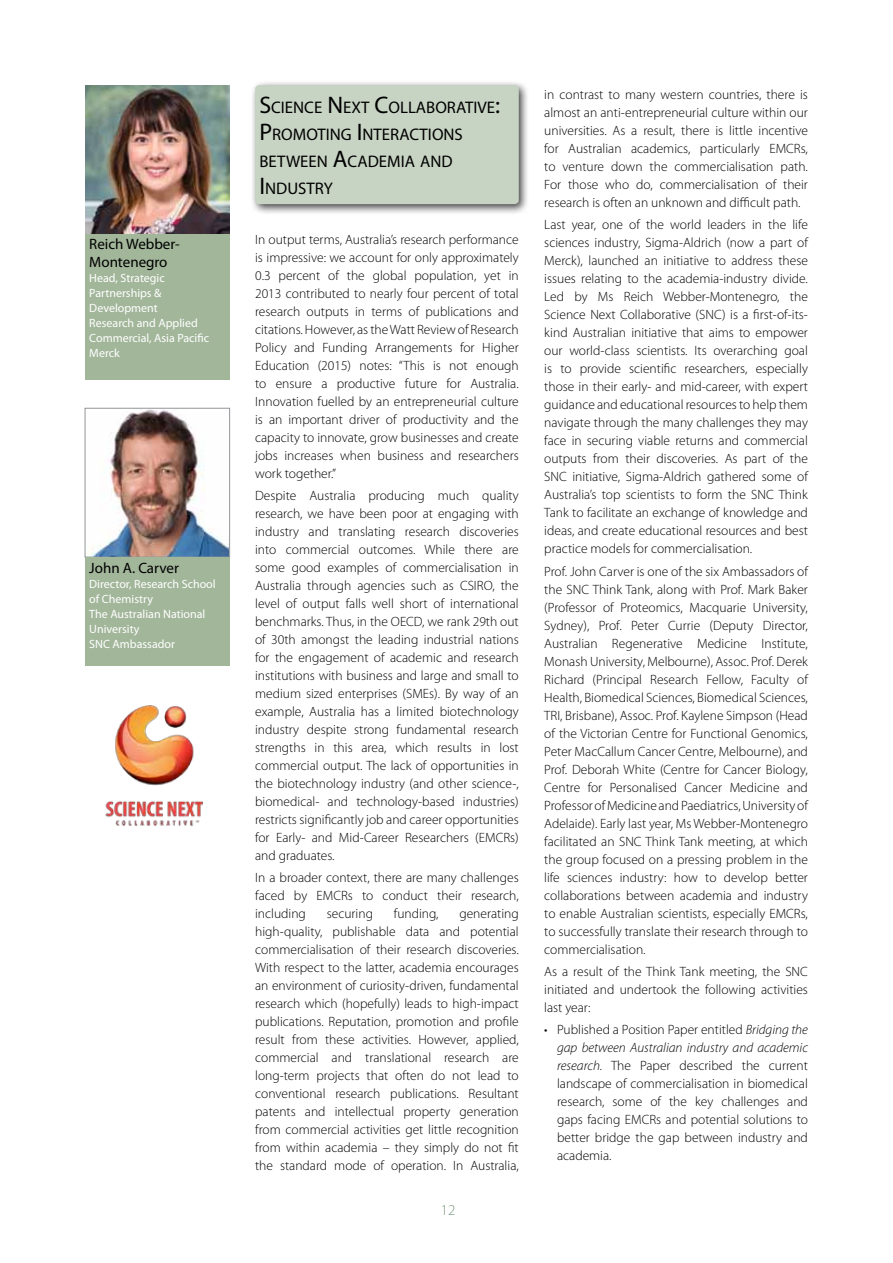
<style>
.page{position:relative;width:893px;height:1263px;background:#fff}
.page>*{position:absolute;margin:0;border:0;box-sizing:border-box;transform-origin:0 0}
.t1{font:16.8px/27px "Myriad Pro";color:#000}
.t2{font:15px/18px "Myriad Pro";color:#000}
.t3{font:300 15px "Myriad Pro";color:#75957a}
.t4{font:300 13.5px/18px "Myriad Pro";color:#000;text-align:justify}
.t5{font:12px/15px "Myriad Pro";color:#fff}
.s1{font-size:24px}
.s2{font-style:italic}
</style>
<div class="page">
<img style="left:85px;top:85px;width:145px;height:149px">
<div style="left:85px;top:234px;width:145px;height:145px;background:#a2b69a"></div>
<div style="left:250px;top:80px;width:280px;height:135px;background:#000;opacity:.75"></div>
<div style="left:255px;top:85px;width:264px;height:119px;background:#c7d3c3;border-radius:4px"></div>
<img style="left:88px;top:410px;width:140px;height:145px">
<div style="left:85px;top:408px;width:145px;height:149px;border:1px solid #939598"></div>
<div style="left:85px;top:557px;width:145px;height:108px;background:#a2b69a"></div>
<img style="left:105px;top:705px;width:98px;height:121px">
<p class="t2" style="left:89px;top:235px;width:92px">Reich Webber-<br>Montenegro</p>
<p class="t5" style="left:89px;top:271px;width:121px">Head, Strategic<br>Partnerships &amp;<br>Development<br>Research and Applied<br>Commercial, Asia Pacific<br>Merck</p>
<p class="t2" style="left:89px;top:558px;width:91px">John A. Carver</p>
<p class="t5" style="left:89px;top:576px;width:128px">Director, Research School of Chemistry<br>The Australian National<br>University<br>SNC Ambassador</p>
<p class="t1" style="left:259px;top:94px;width:242px"><span class="s1">S</span>CIENCE <span class="s1">N</span> EXT <span class="s1">C</span>OLLABORATIVE<span class="s1">:<br>P</span>ROMOTING <span class="s1">I</span> NTERACTIONS<br>BETWEEN <span class="s1">A</span>CADEMIA AND<br><span class="s1">I</span> NDUSTRY</p>
<p class="t4" style="left:255px;top:231px;width:265px">In output terms, Australia’s research performance is impressive: we account for only approximately 0.3 percent of the global population, yet in 2013 contributed to nearly four percent of total research outputs in terms of publications and citations. However, as the Watt Review of Research Policy and Funding Arrangements for Higher Education (2015) notes: “This is not enough to ensure a productive future for Australia.<br>Innovation fuelled by an entrepreneurial culture is an important driver of productivity and the capacity to innovate, grow businesses and create jobs increases when business and researchers work together.”</p>
<p class="t4" style="left:255px;top:487px;width:265px">Despite Australia producing much quality research, we have been poor at engaging with industry and translating research discoveries into commercial outcomes. While there are some good examples of commercialisation in Australia through agencies such as CSIRO, the level of output falls well short of international benchmarks. Thus, in the OECD, we rank 29th out of 30th amongst the leading industrial nations for the engagement of academic and research institutions with business and large and small to medium sized enterprises (SMEs). By way of an example, Australia has a limited biotechnology industry despite strong fundamental research strengths in this area, which results in lost commercial output. The lack of opportunities in the biotechnology industry (and other science-, biomedical- and technology-based industries) restricts significantly job and career opportunities for Early- and Mid-Career Researchers (EMCRs) and graduates.</p>
<p class="t4" style="left:255px;top:869px;width:265px">In a broader context, there are many challenges faced by EMCRs to conduct their research, including</p>
<p class="t4" style="left:327px;top:905px;width:48px">securing</p>
<p class="t4" style="left:394px;top:905px;width:46px">funding,</p>
<p class="t4" style="left:255px;top:905px;width:265px;text-indent:204px">generating high-quality, publishable data and potential commercialisation of their research discoveries.<br>With respect to the latter, academia encourages an environment of curiosity-driven, fundamental research which (hopefully) leads to high-impact publications. Reputation, promotion and profile result from these activities. However, applied, commercial and translational research are long-term projects that often do not lead to conventional research publications. Resultant patents and intellectual property generation from commercial activities get little recognition from within academia – they simply do not fit the standard mode of operation. In Australia,</p>
<p class="t3" style="left:441px;top:1201px;width:16px">12</p>
<p class="t4" style="left:544px;top:86px;width:265px">in contrast to many western countries, there is almost an anti-entrepreneurial culture within our universities. As a result, there is little incentive for Australian academics, particularly EMCRs, to venture down the commercialisation path.<br>For those who do, commercialisation of their research is often an unknown and difficult path.</p>
<p class="t4" style="left:544px;top:216px;width:265px">Last year, one of the world leaders in the life sciences industry, Sigma-Aldrich (now a part of Merck), launched an initiative to address these issues relating to the academia-industry divide.<br>Led by Ms Reich Webber-Montenegro, the Science Next Collaborative (SNC) is a first-of-its&shy;kind Australian initiative that aims to empower our world-class scientists. Its overarching goal is to provide scientific researchers, especially those in their early- and mid-career, with expert guidance and educational resources to help them navigate through the many challenges they may face in securing viable returns and commercial outputs from their discoveries. As part of the SNC initiative, Sigma-Aldrich gathered some of Australia’s top scientists to form the SNC Think Tank to facilitate an exchange of knowledge and ideas, and create educational resources and best practice models for commercialisation.</p>
<p class="t4" style="left:544px;top:562px;width:265px">Prof. John Carver is one of the six Ambassadors of the SNC Think Tank, along with Prof. Mark Baker (Professor of Proteomics, Macquarie University, Sydney), Prof. Peter Currie (Deputy Director, Australian Regenerative Medicine Institute, Monash University, Melbourne), Assoc. Prof. Derek Richard (Principal Research Fellow, Faculty of Health, Biomedical Sciences, Biomedical Sciences, TRI, Brisbane), Assoc. Prof. Kaylene Simpson (Head of the Victorian Centre for Functional Genomics, Peter MacCallum Cancer Centre, Melbourne), and Prof. Deborah White (Centre for Cancer Biology, Centre for Personalised Cancer Medicine and Professor of Medicine and Paediatrics, University of Adelaide). Early last year, Ms Webber-Montenegro facilitated an SNC Think Tank meeting, at which the group focused on a pressing problem in the life sciences industry: how to develop better collaborations between academia and industry to enable Australian scientists, especially EMCRs, to successfully translate their research through to commercialisation.</p>
<p class="t4" style="left:544px;top:962px;width:265px">As a result of the Think Tank meeting, the SNC initiated and undertook the following activities last year:</p>
<p class="t4" style="left:557px;top:1021px;width:252px;text-indent:-13px">• Published a Position Paper entitled <span class="s2">Bridging the gap between Australian industry and academic research.</span> The Paper described the current landscape of commercialisation in biomedical research, some of the key challenges and gaps facing EMCRs and potential solutions to better bridge the gap between industry and academia.</p>
</div>
